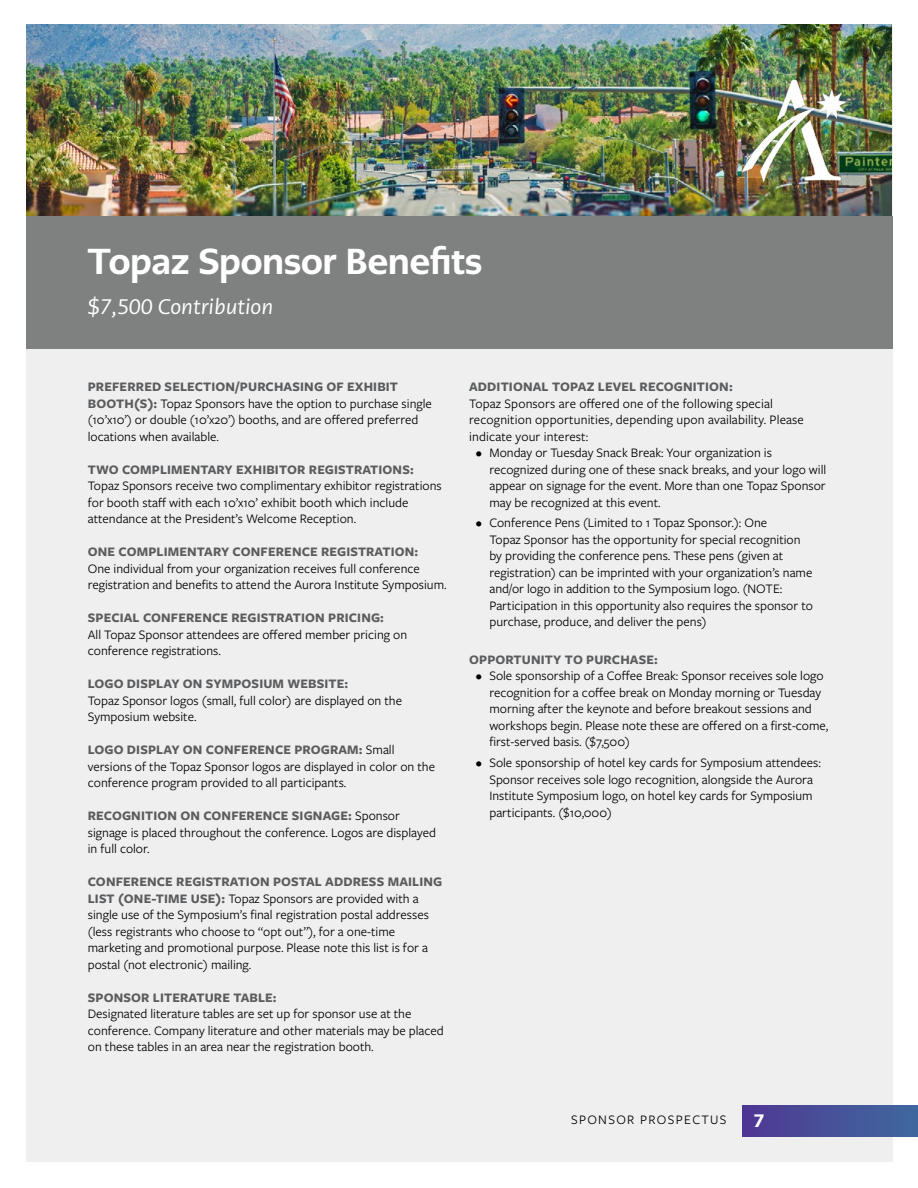
<style>
.page{position:relative;width:918px;height:1188px;background:#fff}
.page>*{position:absolute;margin:0;border:0;box-sizing:border-box;transform-origin:0 0}
.t1{font:800 36px "PMN Caecilia Sans Head";color:#fff}
.t2{font:italic 21px "PMN Caecilia Sans Text";color:#fff}
.t3{font:900 18px "PMN Caecilia Sans Head";color:#fff}
.t4{font:13.5px/16.5px "Freight Sans Pro";color:#000}
.t5{font:700 13.5px "Freight Sans Pro";letter-spacing:.01em;color:#5b5c5d}
.t6{font:13.5px "Freight Sans Pro";letter-spacing:.1em;color:#000}
.s1{font-weight:700;color:#5b5c5d}
</style>
<div class="page">
<div style="left:26px;top:25px;width:866px;height:1137px;background:#efeff0"></div>
<div style="left:742px;top:1106px;width:176px;height:30px;background:linear-gradient(to right,#4f3793,#3f699e)"></div>
<img style="left:30px;top:25px;width:609px;height:191px">
<img style="left:26px;top:24px;width:4px;height:192px">
<div style="left:26px;top:216px;width:866px;height:133px;background:#7f8080"></div>
<img style="left:639px;top:24px;width:254px;height:226px">
<h1 class="t1" style="left:88px;top:237px;width:396px">Topaz Sponsor Benefits</h1>
<h2 class="t2" style="left:88px;top:294px;width:187px">$7,500 Contribution</h2>
<p class="t4" style="left:88px;top:378px;width:346px"><span class="s1">PREFERRED SELECTION/PURCHASING OF EXHIBIT BOOTH(S):</span> Topaz Sponsors have the option to purchase single (10’x10’) or double (10’x20’) booths, and are offered preferred locations when available.</p>
<p class="t5" style="left:88px;top:460px;width:328px">TWO COMPLIMENTARY EXHIBITOR REGISTRATIONS:</p>
<p class="t4" style="left:88px;top:477px;width:355px">Topaz Sponsors receive two complimentary exhibitor registrations for booth staff with each 10’x10’ exhibit booth which include attendance at the President’s Welcome Reception.</p>
<p class="t5" style="left:88px;top:542px;width:332px">ONE COMPLIMENTARY CONFERENCE REGISTRATION:</p>
<p class="t4" style="left:88px;top:559px;width:360px">One individual from your organization receives full conference registration and benefits to attend the Aurora Institute Symposium.</p>
<p class="t5" style="left:88px;top:608px;width:298px">SPECIAL CONFERENCE REGISTRATION PRICING:</p>
<p class="t4" style="left:88px;top:625px;width:321px">All Topaz Sponsor attendees are offered member pricing on conference registrations.</p>
<p class="t5" style="left:88px;top:674px;width:262px">LOGO DISPLAY ON SYMPOSIUM WEBSITE:</p>
<p class="t4" style="left:88px;top:691px;width:316px">Topaz Sponsor logos (small, full color) are displayed on the<br>Symposium website.</p>
<p class="t4" style="left:88px;top:741px;width:349px"><span class="s1">LOGO DISPLAY ON CONFERENCE PROGRAM:</span> Small versions of the Topaz Sponsor logos are displayed in color on the conference program provided to all participants.</p>
<p class="t4" style="left:88px;top:807px;width:350px"><span class="s1">RECOGNITION ON CONFERENCE SIGNAGE:</span> Sponsor signage is placed throughout the conference. Logos are displayed in full color.</p>
<p class="t4" style="left:88px;top:873px;width:356px"><span class="s1">CONFERENCE REGISTRATION POSTAL ADDRESS MAILING LIST (ONE-TIME USE):</span> Topaz Sponsors are provided with a single use of the Symposium’s final registration postal addresses (less registrants who choose to “opt out”), for a one-time marketing and promotional purpose. Please note this list is for a postal (not electronic) mailing.</p>
<p class="t5" style="left:88px;top:988px;width:190px">SPONSOR LITERATURE TABLE:</p>
<p class="t4" style="left:88px;top:1005px;width:357px">Designated literature tables are set up for sponsor use at the conference. Company literature and other materials may be placed on these tables in an area near the registration booth.</p>
<p class="t5" style="left:469px;top:377px;width:265px">ADDITIONAL TOPAZ LEVEL RECOGNITION:</p>
<p class="t4" style="left:469px;top:394px;width:336px">Topaz Sponsors are offered one of the following special recognition opportunities, depending upon availability. Please indicate your interest:</p>
<p class="t4" style="left:489px;top:444px;width:338px;text-indent:-14px">• Monday or Tuesday Snack Break: Your organization is recognized during one of these snack breaks, and your logo will appear on signage for the event. More than one Topaz Sponsor may be recognized at this event.</p>
<p class="t4" style="left:489px;top:514px;width:325px;text-indent:-14px">• Conference Pens (Limited to 1 Topaz Sponsor.): One<br>Topaz Sponsor has the opportunity for special recognition by providing the conference pens. These pens (given at registration) can be imprinted with your organization’s name and/or logo in addition to the Symposium logo. (NOTE:<br>Participation in this opportunity also requires the sponsor to purchase, produce, and deliver the pens)</p>
<p class="t5" style="left:469px;top:650px;width:190px">OPPORTUNITY TO PURCHASE:</p>
<p class="t4" style="left:489px;top:667px;width:341px;text-indent:-13px">• Sole sponsorship of a Coffee Break: Sponsor receives sole logo recognition for a coffee break on Monday morning or Tuesday morning after the keynote and before breakout sessions and workshops begin. Please note these are offered on a first-come, first-served basis. ($7,500)</p>
<p class="t4" style="left:489px;top:754px;width:333px;text-indent:-14px">• Sole sponsorship of hotel key cards for Symposium attendees:<br>Sponsor receives sole logo recognition, alongside the Aurora Institute Symposium logo, on hotel key cards for Symposium participants. ($10,000)</p>
<p class="t6" style="left:571px;top:1111px;width:157px">SPONSOR PROSPECTUS</p>
<h3 class="t3" style="left:754px;top:1109px;width:12px">7</h3>
</div>
